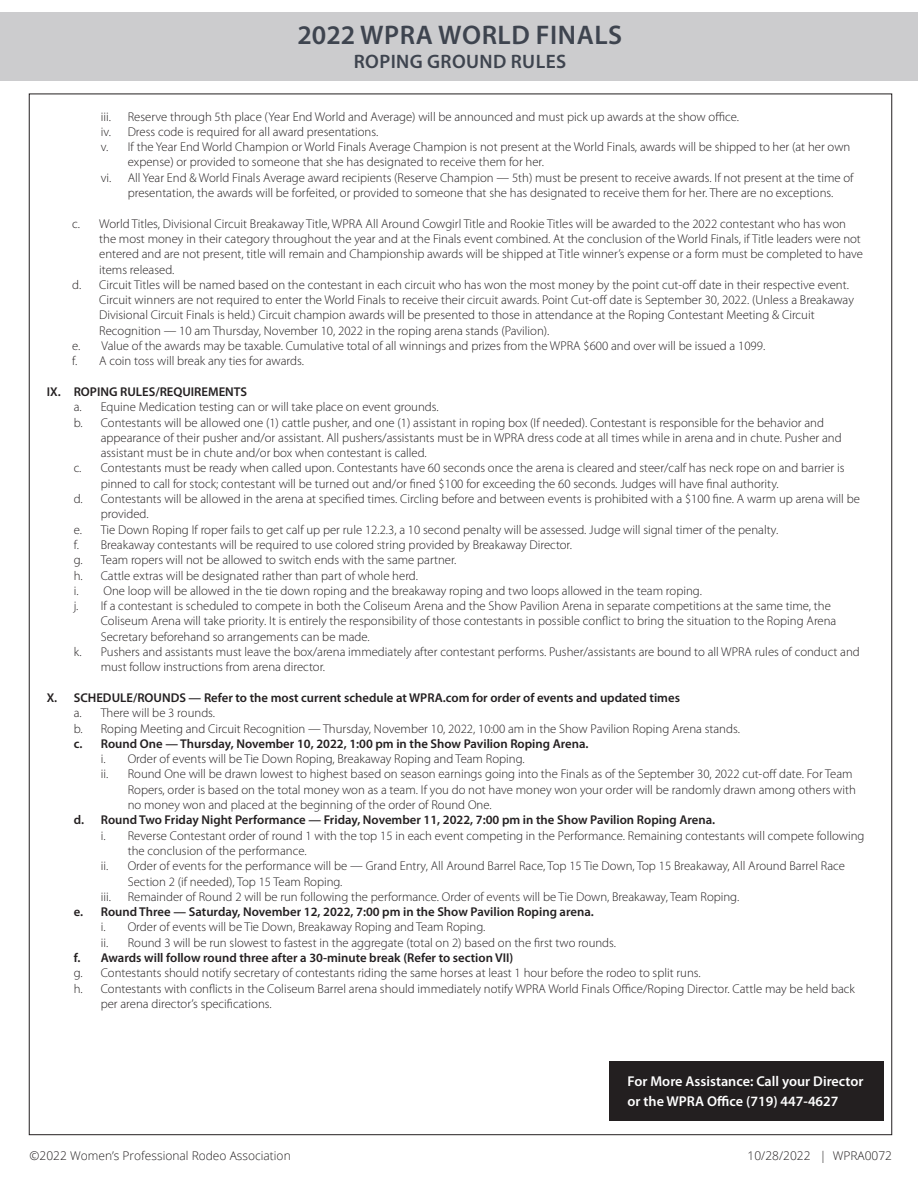
<style>
.page{position:relative;width:918px;height:1188px;background:#fff}
.page>*{position:absolute;margin:0;border:0;box-sizing:border-box;transform-origin:0 0}
.t1{font:600 27px "Myriad Pro";letter-spacing:.02em;color:#3e444f}
.t2{font:600 19.5px "Myriad Pro";letter-spacing:.02em;color:#3e444f}
.t3{font:600 14.25px/19.5px "Myriad Pro";color:#fff}
.t4{font:300 12.75px/15.3px "Myriad Pro";color:#231f20}
.t5{font:600 12.75px "Myriad Pro";color:#231f20}
.t6{font:300 12px "Open Sans";color:#231f20}
</style>
<div class="page">
<div style="left:0;top:12px;width:918px;height:69px;background:#ccccce"></div>
<div style="left:609px;top:1062px;width:275px;height:59px;background:#231f20"></div>
<p class="t1" style="left:297px;top:18px;width:326px">2022 WPRA WORLD FINALS</p>
<p class="t2" style="left:354px;top:49px;width:214px">ROPING GROUND RULES</p>
<p class="t4" style="left:101px;top:109px;width:12px">iii.</p>
<p class="t4" style="left:128px;top:109px;width:613px">Reserve through 5th place (Year End World and Average) will be announced and must pick up awards at the show office.</p>
<p class="t4" style="left:101px;top:124px;width:279px">iv. Dress code is required for all award presentations.</p>
<p class="t4" style="left:128px;top:139px;width:724px;text-indent:-27px">v. If the Year End World Champion or World Finals Average Champion is not present at the World Finals, awards will be shipped to her (at her own expense) or provided to someone that she has designated to receive them for her.</p>
<p class="t4" style="left:101px;top:170px;width:754px;text-align:center">vi. All Year End &amp; World Finals Average award recipients (Reserve Champion — 5th) must be present to receive awards. If not present at the time of presentation, the awards will be forfeited, or provided to someone that she has designated to receive them for her. There are no exceptions.</p>
<p class="t4" style="left:99px;top:216px;width:765px;text-indent:-27px">c. World Titles, Divisional Circuit Breakaway Title, WPRA All Around Cowgirl Title and Rookie Titles will be awarded to the 2022 contestant who has won the most money in their category throughout the year and at the Finals event combined. At the conclusion of the World Finals, if Title leaders were not entered and are not present, title will remain and Championship awards will be shipped at Title winner’s expense or a form must be completed to have items released.</p>
<p class="t4" style="left:99px;top:277px;width:756px;text-indent:-27px">d. Circuit Titles will be named based on the contestant in each circuit who has won the most money by the point cut-off date in their respective event.<br>Circuit winners are not required to enter the World Finals to receive their circuit awards. Point Cut-off date is September 30, 2022. (Unless a Breakaway Divisional Circuit Finals is held.) Circuit champion awards will be presented to those in attendance at the Roping Contestant Meeting &amp; Circuit Recognition — 10 am Thursday, November 10, 2022 in the roping arena stands (Pavilion).</p>
<p class="t4" style="left:72px;top:338px;width:695px">e. Value of the awards may be taxable. Cumulative total of all winnings and prizes from the WPRA $600 and over will be issued a 1099.</p>
<p class="t4" style="left:72px;top:354px;width:233px">f. A coin toss will break any ties for awards.</p>
<p class="t5" style="left:47px;top:384px;width:202px">IX. ROPING RULES/REQUIREMENTS</p>
<p class="t4" style="left:74px;top:400px;width:366px">a. Equine Medication testing can or will take place on event grounds.</p>
<p class="t4" style="left:101px;top:415px;width:742px;text-indent:-27px">b. Contestants will be allowed one (1) cattle pusher, and one (1) assistant in roping box (If needed). Contestant is responsible for the behavior and appearance of their pusher and/or assistant. All pushers/assistants must be in WPRA dress code at all times while in arena and in chute. Pusher and assistant must be in chute and/or box when contestant is called.</p>
<p class="t4" style="left:101px;top:461px;width:745px;text-indent:-27px">c. Contestants must be ready when called upon. Contestants have 60 seconds once the arena is cleared and steer/calf has neck rope on and barrier is pinned to call for stock; contestant will be turned out and/or fined $100 for exceeding the 60 seconds. Judges will have final authority.</p>
<p class="t4" style="left:101px;top:491px;width:761px;text-indent:-27px">d. Contestants will be allowed in the arena at specified times. Circling before and between events is prohibited with a $100 fine. A warm up arena will be provided.</p>
<p class="t4" style="left:74px;top:522px;width:706px">e. Tie Down Roping If roper fails to get calf up per rule 12.2.3, a 10 second penalty will be assessed. Judge will signal timer of the penalty.</p>
<p class="t4" style="left:74px;top:537px;width:500px">f. Breakaway contestants will be required to use colored string provided by Breakaway Director.</p>
<p class="t4" style="left:74px;top:553px;width:384px">g. Team ropers will not be allowed to switch ends with the same partner.</p>
<p class="t4" style="left:74px;top:568px;width:346px">h. Cattle extras will be designated rather than part of whole herd.</p>
<p class="t4" style="left:74px;top:583px;width:630px">i. One loop will be allowed in the tie down roping and the breakaway roping and two loops allowed in the team roping.</p>
<p class="t4" style="left:101px;top:598px;width:737px;text-indent:-27px">j. If a contestant is scheduled to compete in both the Coliseum Arena and the Show Pavilion Arena in separate competitions at the same time, the<br>Coliseum Arena will take priority. It is entirely the responsibility of those contestants in possible conflict to bring the situation to the Roping Arena<br>Secretary beforehand so arrangements can be made.</p>
<p class="t4" style="left:101px;top:644px;width:761px;text-indent:-27px">k. Pushers and assistants must leave the box/arena immediately after contestant performs. Pusher/assistants are bound to all WPRA rules of conduct and must follow instructions from arena director.</p>
<p class="t5" style="left:47px;top:690px;width:635px">X. SCHEDULE/ROUNDS — Refer to the most current schedule at WPRA.com for order of events and updated times</p>
<p class="t4" style="left:74px;top:706px;width:143px">a. There will be 3 rounds.</p>
<p class="t4" style="left:74px;top:721px;width:668px">b. Roping Meeting and Circuit Recognition — Thursday, November 10, 2022, 10:00 am in the Show Pavilion Roping Arena stands.</p>
<p class="t5" style="left:74px;top:735px;width:516px">c. Round One — Thursday, November 10, 2022, 1:00 pm in the Show Pavilion Roping Arena.</p>
<p class="t4" style="left:101px;top:751px;width:425px">i. Order of events will be Tie Down Roping, Breakaway Roping and Team Roping.</p>
<p class="t4" style="left:128px;top:767px;width:730px;text-indent:-27px">ii. Round One will be drawn lowest to highest based on season earnings going into the Finals as of the September 30, 2022 cut-off date. For Team<br>Ropers, order is based on the total money won as a team. If you do not have money won your order will be randomly drawn among others with no money won and placed at the beginning of the order of Round One.</p>
<p class="t5" style="left:74px;top:812px;width:643px">d. Round Two Friday Night Performance — Friday, November 11, 2022, 7:00 pm in the Show Pavilion Roping Arena.</p>
<p class="t4" style="left:128px;top:828px;width:738px;text-indent:-27px">i. Reverse Contestant order of round 1 with the top 15 in each event competing in the Performance. Remaining contestants will compete following the conclusion of the performance.</p>
<p class="t4" style="left:128px;top:859px;width:719px;text-indent:-27px">ii. Order of events for the performance will be — Grand Entry, All Around Barrel Race, Top 15 Tie Down, Top 15 Breakaway, All Around Barrel Race<br>Section 2 (if needed), Top 15 Team Roping.</p>
<p class="t4" style="left:101px;top:889px;width:12px">iii.</p>
<p class="t4" style="left:128px;top:889px;width:613px">Remainder of Round 2 will be run following the performance. Order of events will be Tie Down, Breakaway, Team Roping.</p>
<p class="t5" style="left:74px;top:904px;width:522px">e. Round Three — Saturday, November 12, 2022, 7:00 pm in the Show Pavilion Roping arena.</p>
<p class="t4" style="left:101px;top:920px;width:386px">i. Order of events will be Tie Down, Breakaway Roping and Team Roping.</p>
<p class="t4" style="left:101px;top:935px;width:517px">ii. Round 3 will be run slowest to fastest in the aggregate (total on 2) based on the first two rounds.</p>
<p class="t5" style="left:74px;top:950px;width:441px">f. Awards will follow round three after a 30-minute break (Refer to section VII)</p>
<p class="t4" style="left:74px;top:966px;width:629px">g. Contestants should notify secretary of contestants riding the same horses at least 1 hour before the rodeo to split runs.</p>
<p class="t4" style="left:101px;top:981px;width:756px;text-indent:-27px">h. Contestants with conflicts in the Coliseum Barrel arena should immediately notify WPRA World Finals Office/Roping Director. Cattle may be held back per arena director’s specifications.</p>
<p class="t3" style="left:628px;top:1071px;width:238px">For More Assistance: Call your Director or the WPRA Office (719) 447-4627</p>
<p class="t6" style="left:30px;top:1148px;width:263px">©2022 Women’s Professional Rodeo Association</p>
<p class="t6" style="left:748px;top:1148px;width:146px">10/28/2022 | WPRA0072</p>
</div>
